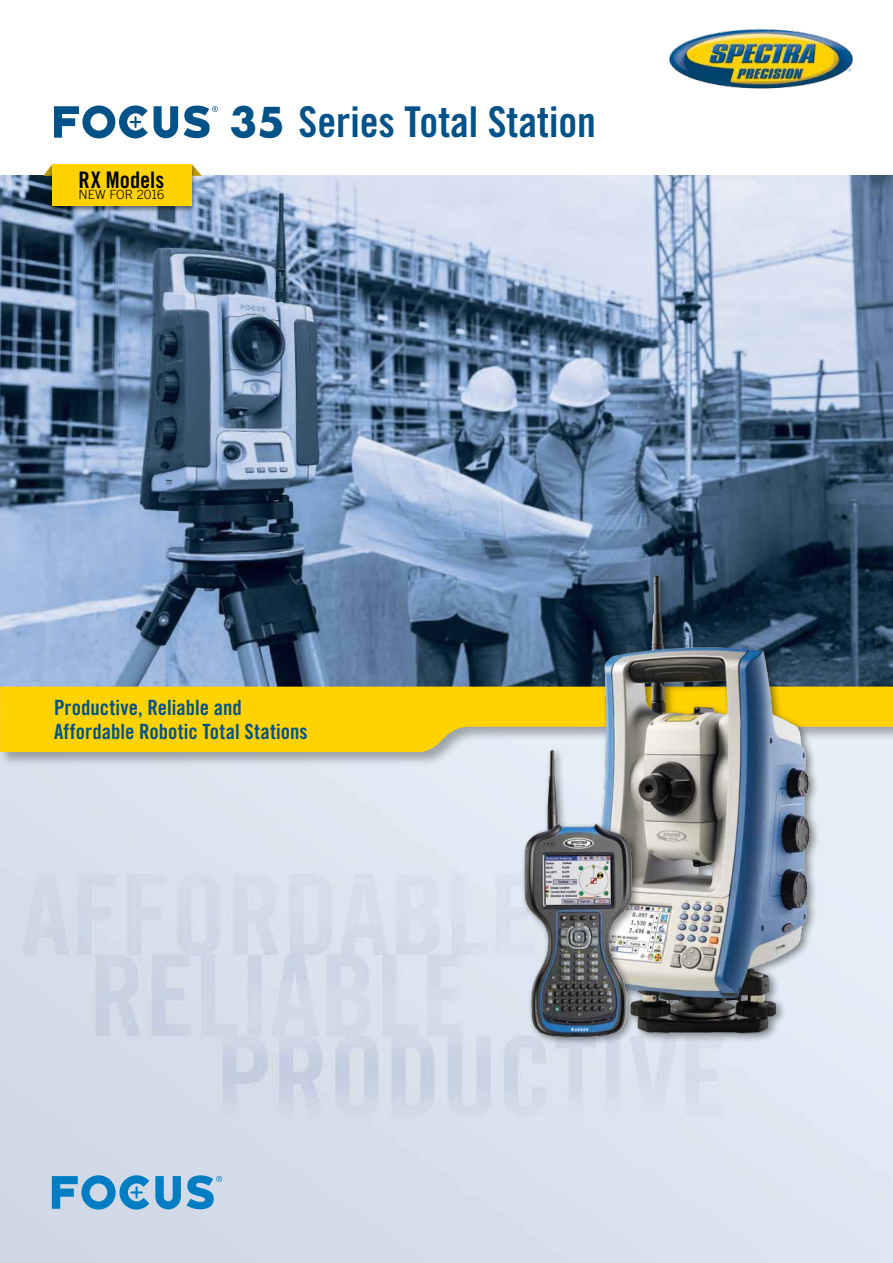
<style>
.page{position:relative;width:893px;height:1263px;background:#fff}
.page>*{position:absolute;margin:0;border:0;box-sizing:border-box;transform-origin:0 0}
.t1{font:42.45px "Trade Gothic LT Std Bd Cn 20";color:#005288}
.t2{font:22.8px "Trade Gothic LT Std Bd Cn 20";color:#000}
.t3{font:21px/24px "Trade Gothic LT Std Bd Cn 20";color:#005288}
.t4{font:300 12.75px "Trade Gothic LT Std";letter-spacing:-.005em;color:#000}
.s1{font-family:"Futura Std";font-weight:700;font-size:40.05px}
</style>
<div class="page">
<img style="left:0;top:767px;width:893px;height:496px">
<img style="left:0;top:176px;width:893px;height:509px">
<svg style="left:52px;top:1175px;width:97px;height:34px;background:#61a7d3"></svg>
<svg style="left:155px;top:1175px;width:67px;height:34px;background:#66aad4"></svg>
<div style="left:0;top:685px;width:893px;height:82px;background:#000;opacity:.3"></div>
<svg style="left:0;top:687px;width:893px;height:67px;background:#f9d011"></svg>
<img style="left:577px;top:573px;width:284px;height:481px">
<img style="left:487px;top:731px;width:171px;height:324px">
<svg style="left:54px;top:105px;width:94px;height:33px"></svg>
<svg style="left:154px;top:106px;width:64px;height:32px"></svg>
<svg style="left:43px;top:170px;width:5px;height:6px"></svg>
<svg style="left:196px;top:169px;width:6px;height:7px"></svg>
<div style="left:48px;top:163px;width:148px;height:51px;background:#000;opacity:.5"></div>
<div style="left:52px;top:164px;width:140px;height:41px;background:#ffd200"></div>
<img style="left:669px;top:28px;width:184px;height:61px">
<p class="t2" style="left:79px;top:166px;width:87px">RX Models</p>
<p class="t4" style="left:79px;top:187px;width:87px">NEW FOR 2016</p>
<h1 class="t1" style="left:230px;top:96px;width:368px"><span class="s1">35</span> Series Total Station</h1>
<p class="t3" style="left:54px;top:695px;width:255px">Productive, Reliable and<br>Affordable Robotic Total Stations</p>
</div>
